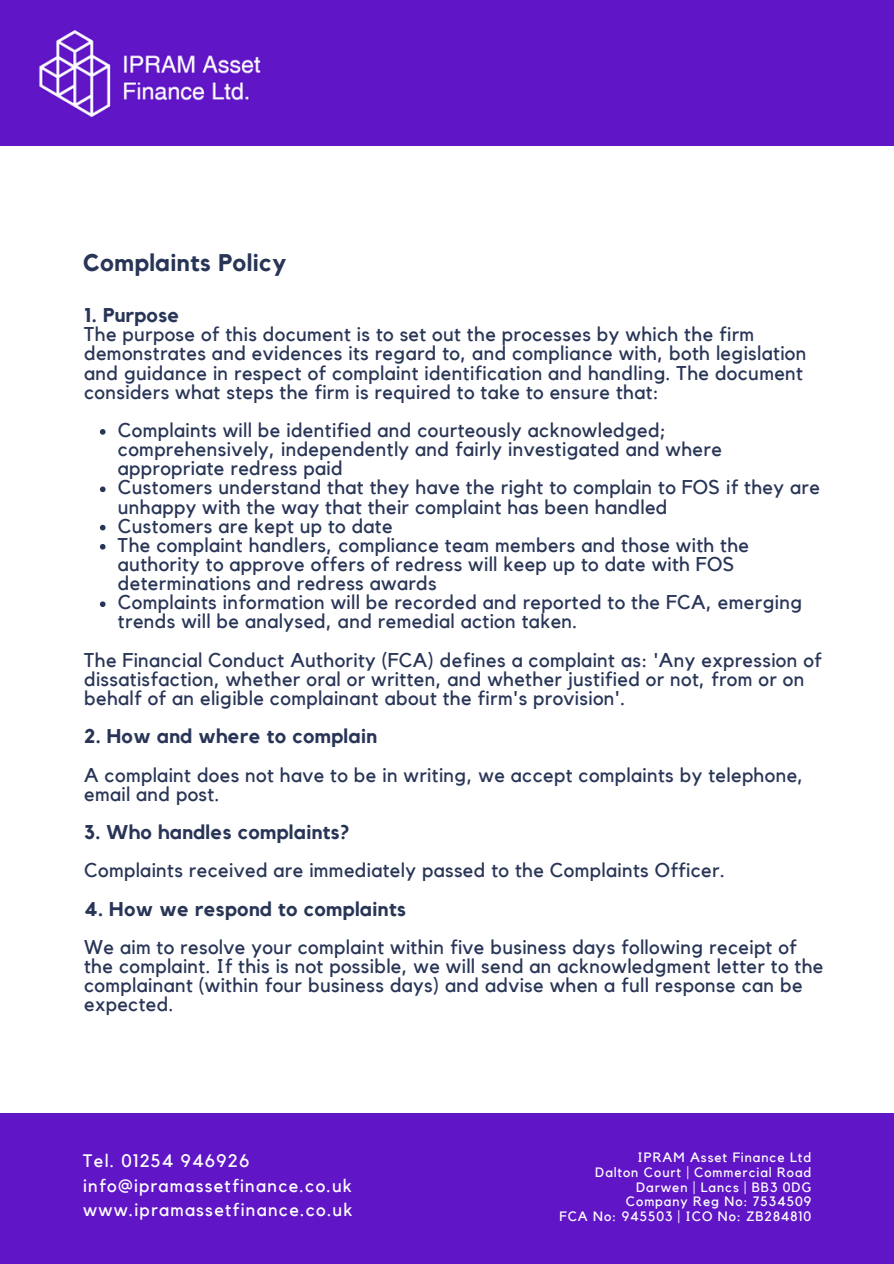
<style>
.page{position:relative;width:894px;height:1264px;background:#fff}
.page>*{position:absolute;margin:0;border:0;box-sizing:border-box;transform-origin:0 0}
.t1{font:700 24px "Kollektif";letter-spacing:.02em;color:#283556}
.t2{font:19.8px/19.2px "Kollektif";letter-spacing:.02em;color:#283556}
.t3{font:700 19.8px "Kollektif";letter-spacing:.02em;color:#283556}
.t4{font:18px "Kollektif";letter-spacing:.07em;color:#fff}
.t5{font:13.5px "Kollektif";letter-spacing:.07em;color:#fff}
</style>
<div class="page">
<div style="left:0;top:0;width:893px;height:1263px;background:#6016c6"></div>
<div style="left:0;top:147px;width:893px;height:965px;background:#fff"></div>
<img style="left:39px;top:30px;width:222px;height:88px">
<svg style="left:100px;top:429px;width:5px;height:5px"></svg>
<svg style="left:100px;top:486px;width:5px;height:6px"></svg>
<svg style="left:100px;top:525px;width:5px;height:5px"></svg>
<svg style="left:100px;top:544px;width:5px;height:5px"></svg>
<svg style="left:100px;top:601px;width:5px;height:6px"></svg>
<p class="t1" style="left:83px;top:251px;width:205px">Complaints Policy</p>
<p class="t3" style="left:84px;top:306px;width:97px">1. Purpose</p>
<p class="t2" style="left:84px;top:325px;width:723px">The purpose of this document is to set out the processes by which the firm demonstrates and evidences its regard to, and compliance with, both legislation and guidance in respect of complaint identification and handling. The document considers what steps the firm is required to take to ensure that:</p>
<p class="t2" style="left:118px;top:421px;width:605px">Complaints will be identified and courteously acknowledged; comprehensively, independently and fairly investigated and where appropriate redress paid</p>
<p class="t2" style="left:118px;top:478px;width:703px">Customers understand that they have the right to complain to FOS if they are unhappy with the way that their complaint has been handled</p>
<p class="t2" style="left:118px;top:517px;width:276px">Customers are kept up to date</p>
<p class="t2" style="left:118px;top:536px;width:632px">The complaint handlers, compliance team members and those with the authority to approve offers of redress will keep up to date with FOS determinations and redress awards</p>
<p class="t2" style="left:118px;top:593px;width:685px">Complaints information will be recorded and reported to the FCA, emerging trends will be analysed, and remedial action taken.</p>
<p class="t2" style="left:84px;top:651px;width:739px">The Financial Conduct Authority (FCA) defines a complaint as: 'Any expression of dissatisfaction, whether oral or written, and whether justified or not, from or on behalf of an eligible complainant about the firm's provision'.</p>
<p class="t3" style="left:84px;top:727px;width:294px">2. How and where to complain</p>
<p class="t2" style="left:84px;top:766px;width:720px">A complaint does not have to be in writing, we accept complaints by telephone, email and post.</p>
<p class="t3" style="left:84px;top:823px;width:267px">3. Who handles complaints?</p>
<p class="t2" style="left:84px;top:861px;width:642px">Complaints received are immediately passed to the Complaints Officer.</p>
<p class="t3" style="left:84px;top:899px;width:323px">4. How we respond to complaints</p>
<p class="t2" style="left:84px;top:938px;width:740px">We aim to resolve your complaint within five business days following receipt of the complaint. If this is not possible, we will send an acknowledgment letter to the complainant (within four business days) and advise when a full response can be expected.</p>
<p class="t4" style="left:83px;top:1152px;width:168px">Tel. 01254 946926</p>
<p class="t4" style="left:83px;top:1176px;width:270px">info@ipramassetfinance.co.uk</p>
<p class="t4" style="left:83px;top:1201px;width:271px">www.ipramassetfinance.co.uk</p>
<p class="t5" style="left:637px;top:1151px;width:175px">IPRAM Asset Finance Ltd</p>
<p class="t5" style="left:595px;top:1165px;width:218px">Dalton Court | Commercial Road</p>
<p class="t5" style="left:636px;top:1180px;width:177px">Darwen | Lancs | BB3 0DG</p>
<p class="t5" style="left:625px;top:1195px;width:187px">Company Reg No: 7534509</p>
<p class="t5" style="left:559px;top:1209px;width:253px">FCA No: 945503 | ICO No: ZB284810</p>
</div>
